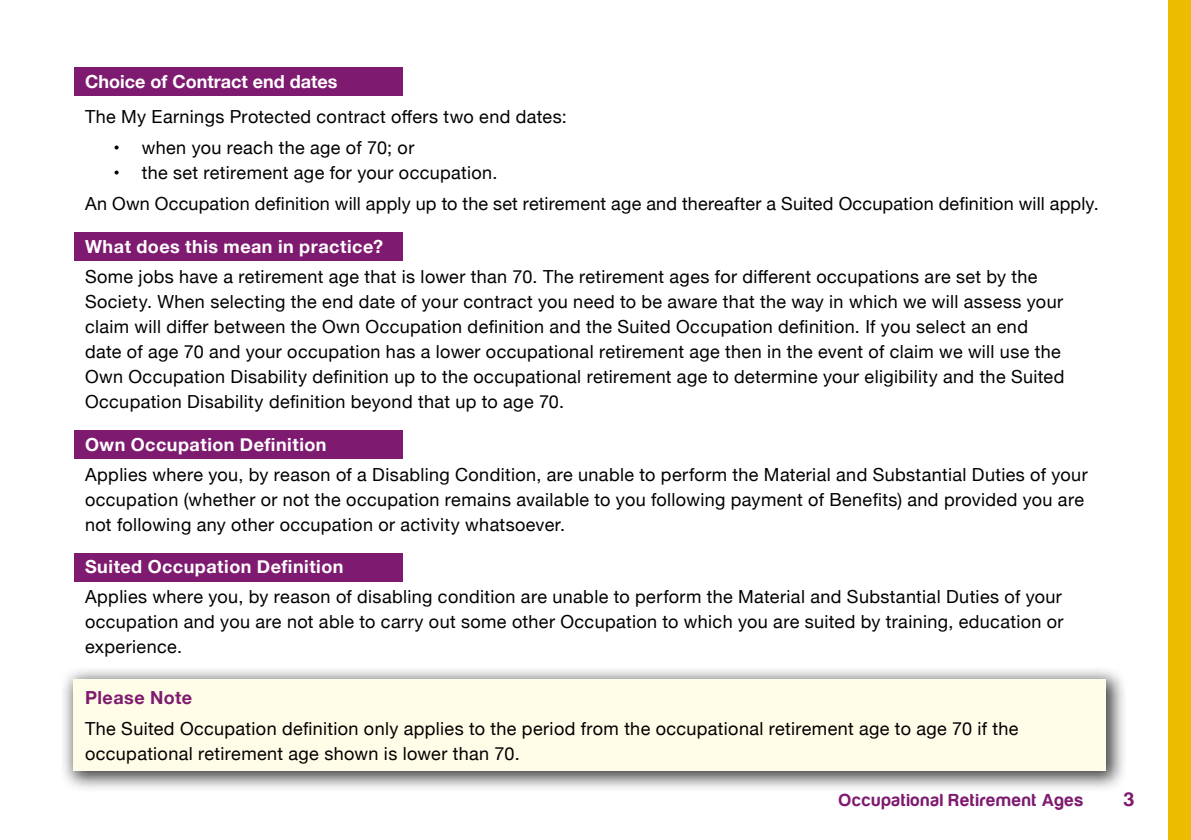
<style>
.page{position:relative;width:1191px;height:840px;background:#fff}
.page>*{position:absolute;margin:0;border:0;box-sizing:border-box;transform-origin:0 0}
.t1{font:20px "Harabara";color:#7e1b70}
.t2{font:18px/25px "Helvetica Neue";letter-spacing:.02em;color:#000}
.t3{font:700 18px "Helvetica Neue";letter-spacing:.025em;color:#fff}
.t4{font:18px "Harabara";letter-spacing:.065em;color:#7e1b70}
.t5{font:700 18px "Helvetica Neue";color:#fff}
.t6{font:700 18px "Helvetica Neue";letter-spacing:.025em;color:#7e1b70}
</style>
<div class="page">
<div style="left:1168px;top:0;width:23px;height:839px;background:#ebbc00"></div>
<div style="left:74px;top:67px;width:329px;height:29px;background:#7e1b70"></div>
<div style="left:74px;top:232px;width:329px;height:28px;background:#7e1b70"></div>
<div style="left:74px;top:430px;width:329px;height:28px;background:#7e1b70"></div>
<div style="left:74px;top:552px;width:329px;height:29px;background:#7e1b70"></div>
<div style="left:59px;top:664px;width:1069px;height:128px;background:#000;opacity:.75"></div>
<div style="left:74px;top:679px;width:1032px;height:91px;background:#fffce7"></div>
<p class="t5" style="left:85px;top:67px;width:254px">Choice of Contract end dates</p>
<p class="t2" style="left:85px;top:105px;width:483px">The My Earnings Protected contract offers two end dates:</p>
<p class="t2" style="left:113px;top:136px;width:302px">• when you reach the age of 70; or</p>
<p class="t2" style="left:85px;top:158px;width:1015px;line-height:30.6px;text-indent:28px">• the set retirement age for your occupation.<br>An Own Occupation definition will apply up to the set retirement age and thereafter a Suited Occupation definition will apply.</p>
<p class="t3" style="left:85px;top:232px;width:300px">What does this mean in practice?</p>
<p class="t2" style="left:85px;top:265px;width:980px">Some jobs have a retirement age that is lower than 70. The retirement ages for different occupations are set by the Society. When selecting the end date of your contract you need to be aware that the way in which we will assess your claim will differ between the Own Occupation definition and the Suited Occupation definition. If you select an end date of age 70 and your occupation has a lower occupational retirement age then in the event of claim we will use the Own Occupation Disability definition up to the occupational retirement age to determine your eligibility and the Suited Occupation Disability definition beyond that up to age 70.</p>
<p class="t3" style="left:85px;top:430px;width:243px">Own Occupation Definition</p>
<p class="t2" style="left:85px;top:462px;width:1004px">Applies where you, by reason of a Disabling Condition, are unable to perform the Material and Substantial Duties of your occupation (whether or not the occupation remains available to you following payment of Benefits) and provided you are not following any other occupation or activity whatsoever.</p>
<p class="t3" style="left:85px;top:552px;width:260px">Suited Occupation Definition</p>
<p class="t2" style="left:85px;top:585px;width:980px;text-align:justify">Applies where you, by reason of disabling condition are unable to perform the Material and Substantial Duties of your occupation and you are not able to carry out some other Occupation to which you are suited by training, education or experience.</p>
<p class="t6" style="left:85px;top:682px;width:109px">Please Note</p>
<p class="t2" style="left:85px;top:716px;width:935px">The Suited Occupation definition only applies to the period from the occupational retirement age to age 70 if the occupational retirement age shown is lower than 70.</p>
<p class="t4" style="left:839px;top:790px;width:245px">Occupational Retirement Ages</p>
<p class="t1" style="left:1124px;top:788px;width:12px">3</p>
</div>
